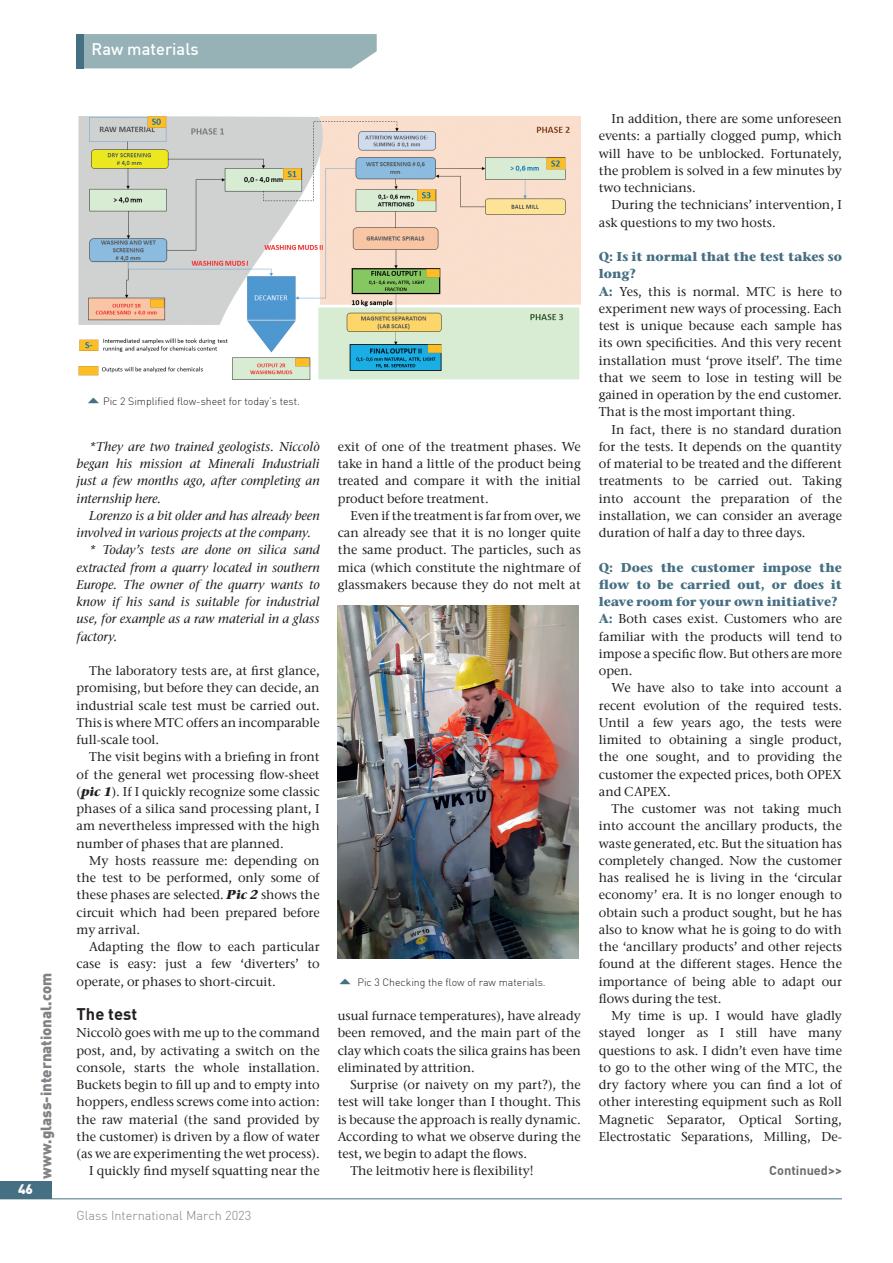
<style>
.page{position:relative;width:893px;height:1263px;background:#fff}
.page>*{position:absolute;margin:0;border:0;box-sizing:border-box;transform-origin:0 0}
.t1{font:500 16.5px "DIN";color:#fff}
.t2{font:700 16.5px "DIN";color:#231f20}
.t3{font:900 15px "DIN";color:#808285}
.t4{font:900 13.5px "DIN";color:#fff}
.t5{font:500 12.75px/17.2px "ITC Stone Serif";color:#231f20;text-align:justify}
.t6{font:italic 500 12.75px/17.2px "ITC Stone Serif";color:#231f20;text-align:justify}
.t7{font:300 12.75px "DIN";color:#808285}
.t8{font:700 12.75px "DIN";color:#6c6d70}
.t9{font:300 10.5px "DIN";color:#231f20}
.s1{font-weight:700;font-style:italic}
.s2{font-weight:700;color:#456f82}
</style>
<div class="page">
<div style="left:84px;top:34px;width:293px;height:34px;background:#96b2b7"></div>
<div style="left:77px;top:34px;width:7px;height:34px;background:#456f82"></div>
<hr style="left:0;top:1198px;width:842px;height:1px;background:#456f82">
<div style="left:0;top:1182px;width:51px;height:17px;background:#456f82"></div>
<img style="left:78px;top:117px;width:503px;height:263px">
<img style="left:338px;top:606px;width:241px;height:352px">
<p class="t1" style="left:92px;top:39px;width:109px">Raw materials</p>
<p class="t4" style="left:22px;top:1180px;width:9px">0</p>
<p class="t4" style="left:18px;top:1180px;width:17px">46</p>
<p class="t3" style="left:36px;top:1179px;width:208px;rotate:-90deg">www.glass-international.com</p>
<p class="t9" style="left:103px;top:395px;width:198px">Pic 2 Simplified flow-sheet for today’s test.</p>
<p class="t6" style="left:77px;top:439px;width:245px;text-indent:13px">*They are two trained geologists. Niccolò began his mission at Minerali Industriali just a few months ago, after completing an internship here.</p>
<p class="t6" style="left:89px;top:508px;width:232px">Lorenzo is a bit older and has already been</p>
<p class="t6" style="left:77px;top:525px;width:236px">involved in various projects at the company.</p>
<p class="t6" style="left:89px;top:542px;width:232px">* Today’s tests are done on silica sand</p>
<p class="t6" style="left:77px;top:559px;width:245px">extracted from a quarry located in southern</p>
<p class="t6" style="left:77px;top:577px;width:245px">Europe. The owner of the quarry wants to</p>
<p class="t6" style="left:77px;top:594px;width:245px">know if his sand is suitable for industrial</p>
<p class="t6" style="left:77px;top:611px;width:245px">use, for example as a raw material in a glass</p>
<p class="t6" style="left:77px;top:628px;width:42px">factory.</p>
<p class="t5" style="left:77px;top:662px;width:245px;text-indent:13px">The laboratory tests are, at first glance, promising, but before they can decide, an industrial scale test must be carried out.<br>This is where MTC offers an incomparable full-scale tool.</p>
<p class="t5" style="left:77px;top:748px;width:245px;text-indent:13px">The visit begins with a briefing in front of the general wet processing flow-sheet (<span class="s1">pic 1</span>). If I quickly recognize some classic phases of a silica sand processing plant, I am nevertheless impressed with the high number of phases that are planned.</p>
<p class="t5" style="left:77px;top:852px;width:245px;text-indent:13px">My hosts reassure me: depending on the test to be performed, only some of these phases are selected. <span class="s1">Pic 2</span> shows the circuit which had been prepared before my arrival.</p>
<p class="t5" style="left:77px;top:938px;width:245px;text-indent:13px">Adapting the flow to each particular case is easy: just a few ‘diverters’ to operate, or phases to short-circuit.</p>
<p class="t2" style="left:77px;top:1003px;width:62px">The test</p>
<p class="t5" style="left:77px;top:1024px;width:245px;text-align:right">Niccolò goes with me up to the command post, and, by activating a switch on the console, starts the whole installation.<br>Buckets begin to fill up and to empty into hoppers, endless screws come into action: the raw material (the sand provided by the customer) is driven by a flow of water (as we are experimenting the wet process).<br>I quickly find myself squatting near the</p>
<p class="t7" style="left:77px;top:1208px;width:176px">Glass International March 2023</p>
<p class="t5" style="left:338px;top:438px;width:245px">exit of one of the treatment phases. We take in hand a little of the product being treated and compare it with the initial product before treatment.</p>
<p class="t5" style="left:338px;top:507px;width:245px;text-indent:13px">Even if the treatment is far from over, we can already see that it is no longer quite the same product. The particles, such as mica (which constitute the nightmare of glassmakers because they do not melt at</p>
<p class="t9" style="left:357px;top:975px;width:190px">Pic 3 Checking the flow of raw materials.</p>
<p class="t5" style="left:338px;top:1007px;width:245px">usual furnace temperatures), have already been removed, and the main part of the clay which coats the silica grains has been eliminated by attrition.</p>
<p class="t5" style="left:350px;top:1076px;width:232px">Surprise (or naivety on my part?), the</p>
<p class="t5" style="left:338px;top:1093px;width:245px">test will take longer than I thought. This</p>
<p class="t5" style="left:338px;top:1110px;width:245px">is because the approach is really dynamic.</p>
<p class="t5" style="left:338px;top:1128px;width:245px">According to what we observe during the</p>
<p class="t5" style="left:338px;top:1145px;width:191px">test, we begin to adapt the flows.</p>
<p class="t5" style="left:350px;top:1162px;width:185px">The leitmotiv here is flexibility!</p>
<p class="t5" style="left:599px;top:110px;width:245px;text-indent:13px">In addition, there are some unforeseen events: a partially clogged pump, which will have to be unblocked. Fortunately, the problem is solved in a few minutes by two technicians.</p>
<p class="t5" style="left:599px;top:196px;width:245px;text-indent:13px">During the technicians’ intervention, I ask questions to my two hosts.</p>
<p class="t5" style="left:599px;top:248px;width:245px;text-align:left"><span class="s2">Q: Is it normal that the test takes so long?<br>A:</span> Yes, this is normal. MTC is here to experiment new ways of processing. Each test is unique because each sample has its own specificities. And this very recent installation must ‘prove itself’. The time that we seem to lose in testing will be gained in operation by the end customer.<br>That is the most important thing.</p>
<p class="t5" style="left:599px;top:421px;width:245px;text-indent:13px">In fact, there is no standard duration for the tests. It depends on the quantity of material to be treated and the different treatments to be carried out. Taking into account the preparation of the installation, we can consider an average duration of half a day to three days.</p>
<p class="t5" style="left:599px;top:559px;width:245px;text-align:left"><span class="s2">Q: Does the customer impose the flow to be carried out, or does it leave room for your own initiative?<br>A:</span> Both cases exist. Customers who are familiar with the products will tend to impose a specific flow. But others are more open.</p>
<p class="t5" style="left:599px;top:679px;width:245px;text-indent:13px">We have also to take into account a recent evolution of the required tests.<br>Until a few years ago, the tests were limited to obtaining a single product, the one sought, and to providing the customer the expected prices, both OPEX and CAPEX.</p>
<p class="t5" style="left:599px;top:800px;width:245px;text-indent:13px">The customer was not taking much into account the ancillary products, the waste generated, etc. But the situation has completely changed. Now the customer has realised he is living in the ‘circular economy’ era. It is no longer enough to obtain such a product sought, but he has also to know what he is going to do with the ‘ancillary products’ and other rejects found at the different stages. Hence the importance of being able to adapt our flows during the test.</p>
<p class="t5" style="left:599px;top:1007px;width:245px;text-indent:13px">My time is up. I would have gladly stayed longer as I still have many questions to ask. I didn’t even have time to go to the other wing of the MTC, the dry factory where you can find a lot of other interesting equipment such as Roll Magnetic Separator, Optical Sorting, Electrostatic Separations, Milling, De-</p>
<p class="t8" style="left:769px;top:1162px;width:74px">Continued&gt;&gt;</p>
</div>
